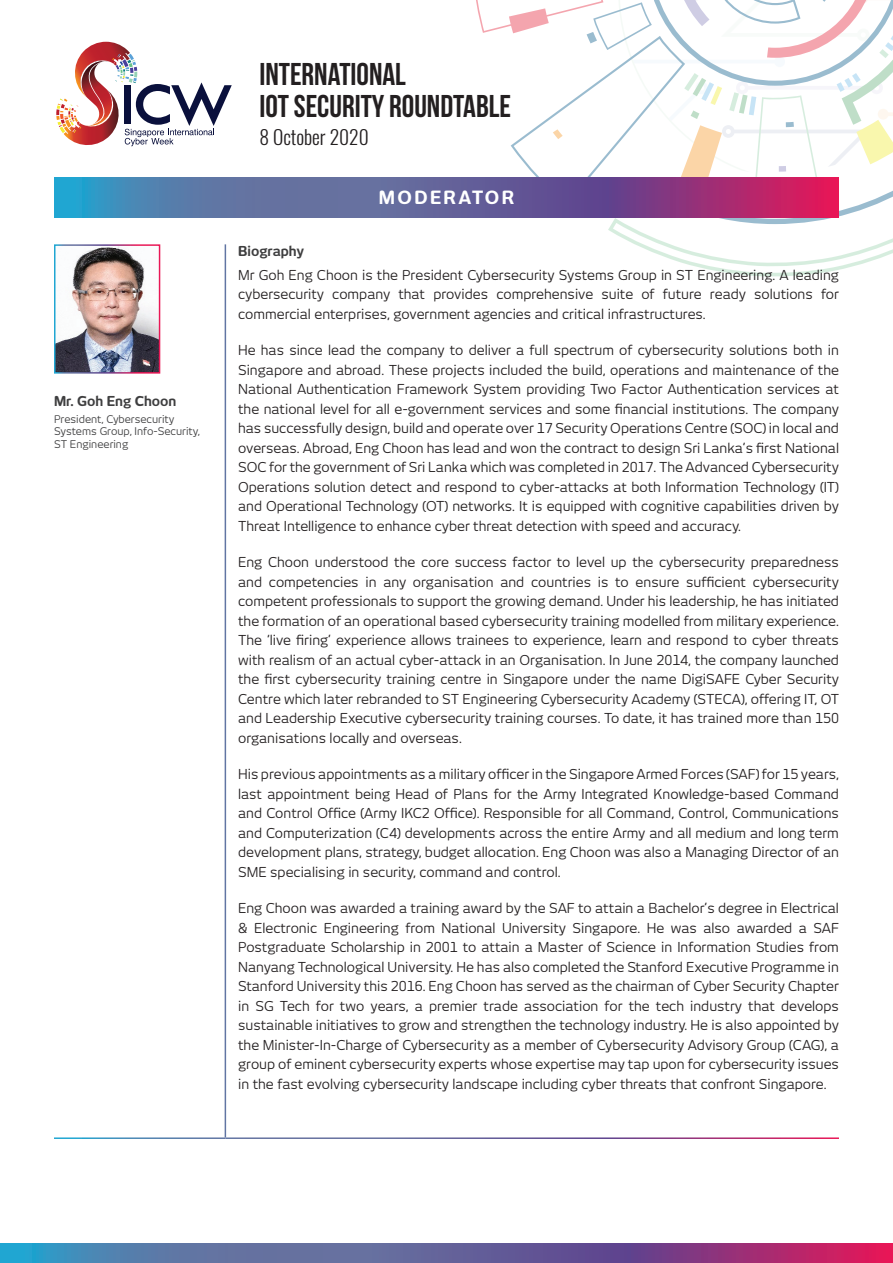
<style>
.page{position:relative;width:893px;height:1263px;background:#fff}
.page>*{position:absolute;margin:0;border:0;box-sizing:border-box;transform-origin:0 0}
.t1{font:31.5px/31.5px "Bebas Neue";color:#231f20}
.t2{font:300 19.5px "Oswald";color:#231f20}
.t3{font:700 18px "New June";letter-spacing:.13em;color:#fff}
.t4{font:13.5px/19.5px "New June";color:#231f20;text-align:justify}
.t5{font:700 13.5px "New June";color:#3e3e3f}
.t6{font:10.5px/12.6px "New June";color:#3e3e3f}
</style>
<div class="page">
<svg style="left:475px;top:0;width:418px;height:276px"></svg>
<svg style="left:56px;top:42px;width:176px;height:105px"></svg>
<svg style="left:0;top:1244px;width:893px;height:19px;background:#705b94"></svg>
<svg style="left:54px;top:178px;width:785px;height:39px;background:#705b94"></svg>
<img style="left:57px;top:247px;width:100px;height:124px">
<div style="left:54px;top:244px;width:106px;height:130px;border:2px solid #fff"></div>
<p class="t5" style="left:54px;top:393px;width:124px">Mr. Goh Eng Choon</p>
<p class="t6" style="left:54px;top:413px;width:147px">President, Cybersecurity<br>Systems Group, Info-Security,<br>ST Engineering</p>
<h1 class="t1" style="left:259px;top:58px;width:253px">INTERNATIONAL<br>IOT SECURITY ROUNDTABLE</h1>
<h2 class="t2" style="left:259px;top:119px;width:111px">8 October 2020</h2>
<h3 class="t3" style="left:379px;top:187px;width:137px">MODERATOR</h3>
<p class="t5" style="left:238px;top:243px;width:68px">Biography</p>
<p class="t4" style="left:238px;top:265px;width:602px">Mr Goh Eng Choon is the President Cybersecurity Systems Group in ST Engineering. A leading cybersecurity company that provides comprehensive suite of future ready solutions for commercial enterprises, government agencies and critical infrastructures.</p>
<p class="t4" style="left:238px;top:340px;width:602px">He has since lead the company to deliver a full spectrum of cybersecurity solutions both in Singapore and abroad. These projects included the build, operations and maintenance of the National Authentication Framework System providing Two Factor Authentication services at the national level for all e-government services and some financial institutions. The company has successfully design, build and operate over 17 Security Operations Centre (SOC) in local and overseas. Abroad, Eng Choon has lead and won the contract to design Sri Lanka’s first National SOC for the government of Sri Lanka which was completed in 2017. The Advanced Cybersecurity Operations solution detect and respond to cyber-attacks at both Information Technology (IT) and Operational Technology (OT) networks. It is equipped with cognitive capabilities driven by Threat Intelligence to enhance cyber threat detection with speed and accuracy.</p>
<p class="t4" style="left:238px;top:552px;width:602px">Eng Choon understood the core success factor to level up the cybersecurity preparedness and competencies in any organisation and countries is to ensure sufficient cybersecurity competent professionals to support the growing demand. Under his leadership, he has initiated the formation of an operational based cybersecurity training modelled from military experience.<br>The ‘live firing’ experience allows trainees to experience, learn and respond to cyber threats with realism of an actual cyber-attack in an Organisation. In June 2014, the company launched the first cybersecurity training centre in Singapore under the name DigiSAFE Cyber Security Centre which later rebranded to ST Engineering Cybersecurity Academy (STECA), offering IT, OT and Leadership Executive cybersecurity training courses. To date, it has trained more than 150 organisations locally and overseas.</p>
<p class="t4" style="left:238px;top:764px;width:602px">His previous appointments as a military officer in the Singapore Armed Forces (SAF) for 15 years, last appointment being Head of Plans for the Army Integrated Knowledge-based Command and Control Office (Army IKC2 Office). Responsible for all Command, Control, Communications and Computerization (C4) developments across the entire Army and all medium and long term development plans, strategy, budget allocation. Eng Choon was also a Managing Director of an SME specialising in security, command and control.</p>
<p class="t4" style="left:238px;top:898px;width:602px">Eng Choon was awarded a training award by the SAF to attain a Bachelor’s degree in Electrical &amp; Electronic Engineering from National University Singapore. He was also awarded a SAF Postgraduate Scholarship in 2001 to attain a Master of Science in Information Studies from Nanyang Technological University. He has also completed the Stanford Executive Programme in Stanford University this 2016. Eng Choon has served as the chairman of Cyber Security Chapter in SG Tech for two years, a premier trade association for the tech industry that develops sustainable initiatives to grow and strengthen the technology industry. He is also appointed by the Minister-In-Charge of Cybersecurity as a member of Cybersecurity Advisory Group (CAG), a group of eminent cybersecurity experts whose expertise may tap upon for cybersecurity issues in the fast evolving cybersecurity landscape including cyber threats that confront Singapore.</p>
</div>
